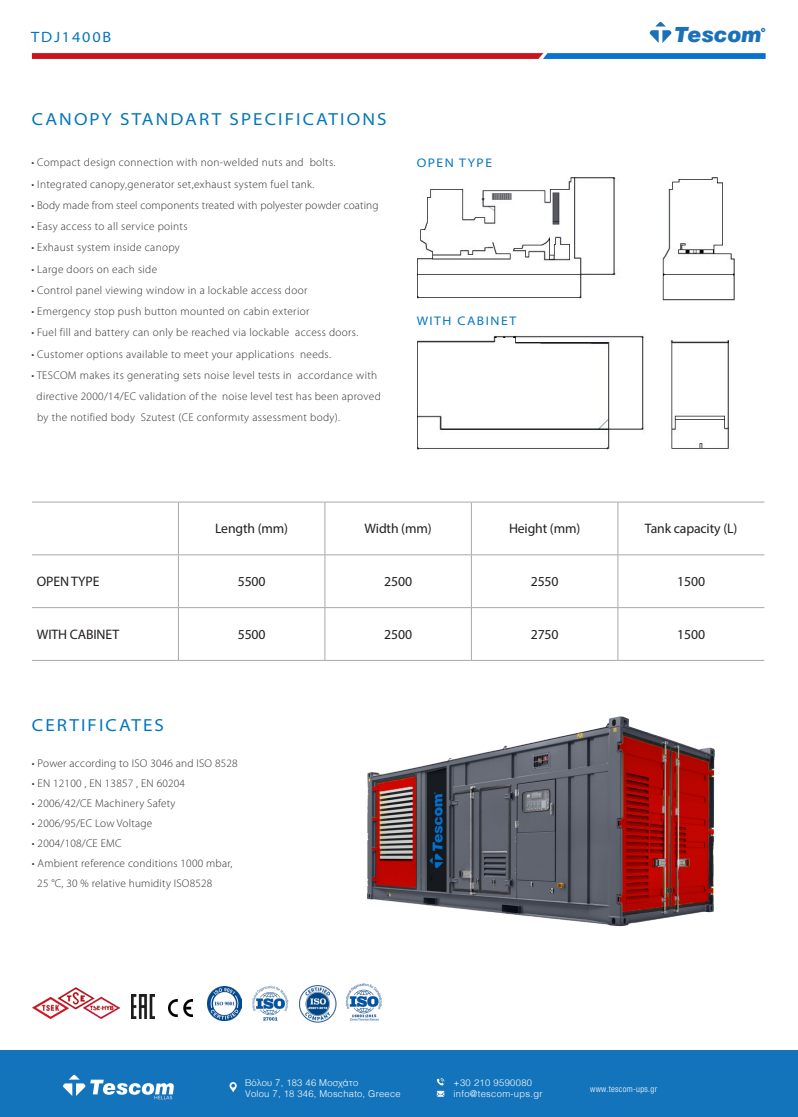
<style>
.page{position:relative;width:798px;height:1117px;background:#fff}
.page>*{position:absolute;margin:0;border:0;box-sizing:border-box;transform-origin:0 0}
.t1{font:italic 900 20.88px "Swiss 721 BT";color:#1971ba}
.t2{font:semi-expanded 17.5px "Myriad Pro";letter-spacing:.12em;color:#0075bd}
.t3{font:semi-expanded 15px "Myriad Pro";letter-spacing:.12em;color:#0075bd}
.t4{font:13.75px "Myriad Pro";letter-spacing:-.01em;color:#231f20}
.t5{font:semi-expanded 12.5px "Myriad Pro";letter-spacing:.12em;color:#0075bd}
.t6{font:300 11.25px "Myriad Pro";letter-spacing:.03em;color:#312f30}
.t7{font:300 11.25px "Myriad Pro";letter-spacing:.01em;color:#312f30}
.t8{font:300 9.38px/11.2px "Helvetica";letter-spacing:.025em;color:#fff}
.t9{font:300 condensed 8.75px "Helvetica Neue LT Pro";letter-spacing:.03em;color:#fff}
.t10{font:700 2.5px "Arial";color:#1971ba}
</style>
<div class="page">
<svg style="left:649px;top:22px;width:22px;height:21px"></svg>
<img style="left:417px;top:178px;width:317px;height:271px">
<hr style="left:32px;top:501px;width:146px;height:1px;background:#a8a9ad">
<hr style="left:178px;top:501px;width:147px;height:1px;background:#a8a9ad">
<hr style="left:178px;top:502px;width:1px;height:52px;background:#a8a9ad">
<hr style="left:325px;top:501px;width:146px;height:1px;background:#a8a9ad">
<hr style="left:324px;top:502px;width:1px;height:52px;background:#a8a9ad">
<hr style="left:471px;top:501px;width:146px;height:1px;background:#a8a9ad">
<hr style="left:471px;top:502px;width:1px;height:52px;background:#a8a9ad">
<hr style="left:617px;top:501px;width:147px;height:1px;background:#a8a9ad">
<hr style="left:617px;top:502px;width:1px;height:52px;background:#a8a9ad">
<hr style="left:32px;top:554px;width:146px;height:1px;background:#a8a9ad">
<hr style="left:178px;top:554px;width:147px;height:1px;background:#a8a9ad">
<hr style="left:178px;top:555px;width:1px;height:52px;background:#a8a9ad">
<hr style="left:325px;top:554px;width:146px;height:1px;background:#a8a9ad">
<hr style="left:324px;top:555px;width:1px;height:52px;background:#a8a9ad">
<hr style="left:471px;top:554px;width:146px;height:1px;background:#a8a9ad">
<hr style="left:471px;top:555px;width:1px;height:52px;background:#a8a9ad">
<hr style="left:617px;top:554px;width:147px;height:1px;background:#a8a9ad">
<hr style="left:617px;top:555px;width:1px;height:52px;background:#a8a9ad">
<hr style="left:32px;top:607px;width:146px;height:1px;background:#a8a9ad">
<hr style="left:178px;top:607px;width:147px;height:1px;background:#a8a9ad">
<hr style="left:178px;top:607px;width:1px;height:53px;background:#a8a9ad">
<hr style="left:325px;top:607px;width:146px;height:1px;background:#a8a9ad">
<hr style="left:324px;top:607px;width:1px;height:53px;background:#a8a9ad">
<hr style="left:471px;top:607px;width:146px;height:1px;background:#a8a9ad">
<hr style="left:471px;top:607px;width:1px;height:53px;background:#a8a9ad">
<hr style="left:617px;top:607px;width:147px;height:1px;background:#a8a9ad">
<hr style="left:617px;top:607px;width:1px;height:53px;background:#a8a9ad">
<hr style="left:32px;top:660px;width:146px;height:1px;background:#a8a9ad">
<hr style="left:178px;top:660px;width:147px;height:1px;background:#a8a9ad">
<hr style="left:325px;top:660px;width:146px;height:1px;background:#a8a9ad">
<hr style="left:471px;top:660px;width:146px;height:1px;background:#a8a9ad">
<hr style="left:617px;top:660px;width:147px;height:1px;background:#a8a9ad">
<img style="left:131px;top:994px;width:23px;height:23px">
<img style="left:168px;top:999px;width:24px;height:17px">
<img style="left:241px;top:985px;width:48px;height:36px">
<img style="left:207px;top:986px;width:34px;height:34px">
<img style="left:347px;top:983px;width:34px;height:37px">
<img style="left:32px;top:987px;width:88px;height:31px">
<img style="left:299px;top:985px;width:38px;height:38px">
<img style="left:367px;top:716px;width:348px;height:211px">
<div style="left:0;top:1050px;width:797px;height:66px;background:#1374bb"></div>
<svg style="left:229px;top:1082px;width:8px;height:9px"></svg>
<svg style="left:436px;top:1078px;width:8px;height:18px"></svg>
<svg style="left:63px;top:1074px;width:111px;height:24px"></svg>
<svg style="left:32px;top:53px;width:733px;height:6px"></svg>
<p class="t3" style="left:31px;top:27px;width:82px">TDJ1400B</p>
<p class="t2" style="left:32px;top:108px;width:356px">CANOPY STANDART SPECIFICATIONS</p>
<p class="t6" style="left:31px;top:156px;width:305px">• Compact design connection with non-welded nuts and bolts.</p>
<p class="t6" style="left:31px;top:177px;width:284px">• Integrated canopy,generator set,exhaust system fuel tank.</p>
<p class="t7" style="left:31px;top:199px;width:348px">• Body made from steel components treated with polyester powder coating</p>
<p class="t6" style="left:31px;top:220px;width:158px">• Easy access to all service points</p>
<p class="t6" style="left:31px;top:241px;width:150px">• Exhaust system inside canopy</p>
<p class="t6" style="left:31px;top:262px;width:127px">• Large doors on each side</p>
<p class="t6" style="left:31px;top:284px;width:277px">• Control panel viewing window in a lockable access door</p>
<p class="t6" style="left:31px;top:305px;width:279px">• Emergency stop push button mounted on cabin exterior</p>
<p class="t6" style="left:31px;top:326px;width:328px">• Fuel fill and battery can only be reached via lockable access doors.</p>
<p class="t6" style="left:31px;top:347px;width:301px">• Customer options available to meet your applications needs.</p>
<p class="t6" style="left:31px;top:369px;width:347px">• TESCOM makes its generating sets noise level tests in accordance with</p>
<p class="t6" style="left:37px;top:390px;width:346px">directive 2000/14/EC validation of the noise level test has been aproved</p>
<p class="t6" style="left:37px;top:411px;width:304px">by the notified body Szutest (CE conformıty assessment body).</p>
<p class="t5" style="left:416px;top:155px;width:77px">OPEN TYPE</p>
<p class="t5" style="left:416px;top:313px;width:101px">WITH CABINET</p>
<p class="t1" style="left:674px;top:21px;width:88px">Tescom</p>
<p class="t10" style="left:762px;top:28px;width:3px">R</p>
<p class="t4" style="left:215px;top:520px;width:74px">Length (mm)</p>
<p class="t4" style="left:364px;top:520px;width:68px">Width (mm)</p>
<p class="t4" style="left:509px;top:520px;width:73px">Height (mm)</p>
<p class="t4" style="left:644px;top:520px;width:94px">Tank capacity (L)</p>
<p class="t4" style="left:37px;top:573px;width:64px">OPEN TYPE</p>
<p class="t4" style="left:238px;top:573px;width:29px">5500</p>
<p class="t4" style="left:384px;top:573px;width:29px">2500</p>
<p class="t4" style="left:530px;top:573px;width:29px">2550</p>
<p class="t4" style="left:677px;top:573px;width:29px">1500</p>
<p class="t4" style="left:37px;top:626px;width:84px">WITH CABINET</p>
<p class="t4" style="left:238px;top:626px;width:29px">5500</p>
<p class="t4" style="left:384px;top:626px;width:29px">2500</p>
<p class="t4" style="left:530px;top:626px;width:29px">2750</p>
<p class="t4" style="left:677px;top:626px;width:29px">1500</p>
<p class="t2" style="left:32px;top:714px;width:134px">CERTIFICATES</p>
<p class="t6" style="left:32px;top:756px;width:207px">• Power according to ISO 3046 and ISO 8528</p>
<p class="t6" style="left:32px;top:776px;width:154px">• EN 12100 , EN 13857 , EN 60204</p>
<p class="t6" style="left:32px;top:796px;width:145px">• 2006/42/CE Machinery Safety</p>
<p class="t6" style="left:32px;top:816px;width:122px">• 2006/95/EC Low Voltage</p>
<p class="t6" style="left:32px;top:836px;width:91px">• 2004/108/CE EMC</p>
<p class="t6" style="left:32px;top:856px;width:202px">• Ambient reference conditions 1000 mbar,</p>
<p class="t6" style="left:37px;top:876px;width:176px">25 °C, 30 % relative humidity ISO8528</p>
<p class="t8" style="left:245px;top:1075px;width:157px">Βόλου 7, 183 46 Μοσχάτο<br>Volou 7, 18 346, Moschato, Greece</p>
<p class="t8" style="left:453px;top:1075px;width:91px">+30 210 9590080 info@tescom-ups.gr</p>
<p class="t9" style="left:590px;top:1083px;width:68px">www.tescom-ups.gr</p>
</div>
